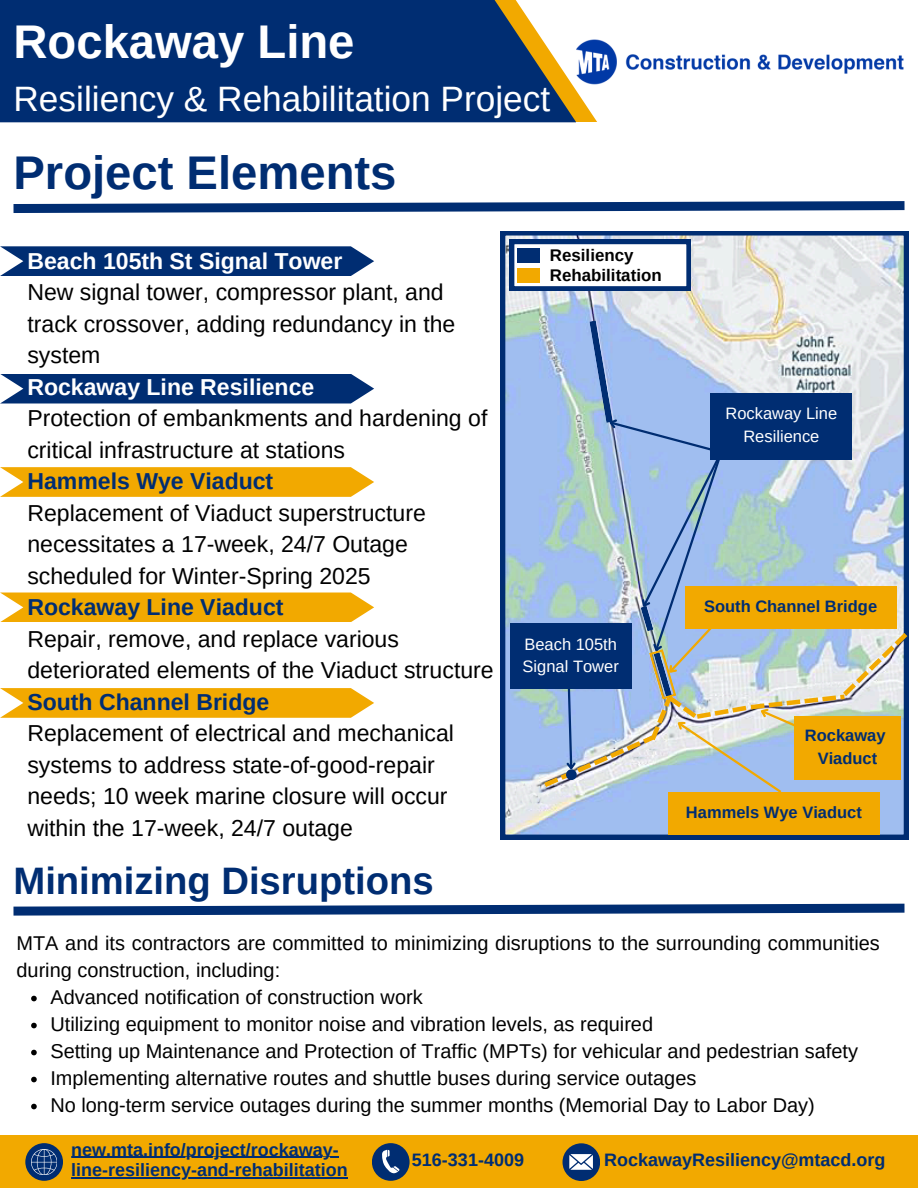
<style>
.page{position:relative;width:918px;height:1188px;background:#fff}
.page>*{position:absolute;margin:0;border:0;box-sizing:border-box;transform-origin:0 0}
.t1{font:700 47.25px "Arimo";color:#002d72}
.t2{font:700 47.25px "Arimo";color:#fff}
.t3{font:700 38.25px "Arimo";color:#002d72}
.t4{font:35.25px "Arimo";color:#fff}
.t5{font:23.1px/31.5px "Arimo";color:#000}
.t6{font:19.95px/27px "Arimo";color:#000}
.t7{font:700 18px "Arimo";color:#002d72}
.t8{font:700 16.95px "Arimo";color:#000}
.t9{font:700 16.5px "Arimo";color:#002d72}
.t10{font:16.5px/22.5px "Arimo";color:#fff;text-align:center}
.s1{font-weight:700;color:#fff}
.s2{font-weight:700;color:#002d72}
</style>
<div class="page">
<div style="left:0;top:0;width:512px;height:122px;background:#002d72"></div>
<svg style="left:512px;top:0;width:85px;height:123px"></svg>
<img style="left:576px;top:38px;width:328px;height:47px">
<svg style="left:13px;top:903px;width:892px;height:13px"></svg>
<svg style="left:0;top:246px;width:374px;height:30px;background:#123c7c"></svg>
<svg style="left:0;top:374px;width:374px;height:30px;background:#133d7c"></svg>
<svg style="left:0;top:467px;width:374px;height:30px;background:#f2af12"></svg>
<svg style="left:0;top:688px;width:374px;height:30px;background:#f2af12"></svg>
<div style="left:0;top:593px;width:374px;height:29px;background:#f2a900"></div>
<svg style="left:13px;top:201px;width:892px;height:12px"></svg>
<svg style="left:501px;top:231px;width:407px;height:608px;background:#a9bcd6"></svg>
<svg style="left:510px;top:240px;width:181px;height:50px"></svg>
<div style="left:517px;top:248px;width:23px;height:14px;background:#002d72"></div>
<div style="left:517px;top:268px;width:23px;height:15px;background:#f2a900"></div>
<div style="left:510px;top:624px;width:122px;height:65px;background:#002d72"></div>
<div style="left:668px;top:792px;width:212px;height:42px;background:#f2a900"></div>
<svg style="left:544px;top:321px;width:363px;height:474px;background:#a8b6bd"></svg>
<svg style="left:31px;top:996px;width:6px;height:5px"></svg>
<svg style="left:31px;top:1023px;width:6px;height:5px"></svg>
<svg style="left:31px;top:1050px;width:6px;height:5px"></svg>
<svg style="left:31px;top:1077px;width:6px;height:5px"></svg>
<svg style="left:31px;top:1104px;width:6px;height:5px"></svg>
<div style="left:0;top:1136px;width:918px;height:52px;background:#f2a900"></div>
<div style="left:372px;top:1143px;width:38px;height:38px;background:#002d72;border-radius:50%"></div>
<hr style="left:71px;top:1157px;width:268px;height:1px;background:#002d72">
<hr style="left:71px;top:1177px;width:277px;height:1px;background:#002d72">
<div style="left:25px;top:1143px;width:38px;height:38px;background:#002d72;border-radius:50%"></div>
<svg style="left:31px;top:1149px;width:26px;height:26px"></svg>
<svg style="left:382px;top:1150px;width:18px;height:23px"></svg>
<div style="left:563px;top:1143px;width:37px;height:38px;background:#002d72;border-radius:50%"></div>
<svg style="left:569px;top:1154px;width:24px;height:16px"></svg>
<p class="t2" style="left:14px;top:15px;width:343px">Rockaway Line</p>
<p class="t4" style="left:14px;top:79px;width:538px">Resiliency &amp; Rehabilitation Project</p>
<p class="t1" style="left:14px;top:146px;width:385px">Project Elements</p>
<p class="t5" style="left:27px;top:245px;width:468px"><span class="s1">Beach 105th St Signal Tower<br></span>New signal tower, compressor plant, and track crossover, adding redundancy in the system<br><span class="s1">Rockaway Line Resilience<br></span>Protection of embankments and hardening of critical infrastructure at stations<br><span class="s2">Hammels Wye Viaduct<br></span>Replacement of Viaduct superstructure necessitates a 17-week, 24/7 Outage scheduled for Winter-Spring 2025<br><span class="s2">Rockaway Line Viaduct<br></span>Repair, remove, and replace various deteriorated elements of the Viaduct structure <span class="s2">South Channel Bridge<br></span>Replacement of electrical and mechanical systems to address state-of-good-repair needs; 10 week marine closure will occur within the 17-week, 24/7 outage</p>
<p class="t3" style="left:13px;top:859px;width:422px">Minimizing Disruptions</p>
<p class="t8" style="left:550px;top:246px;width:85px">Resiliency</p>
<p class="t8" style="left:550px;top:266px;width:113px">Rehabilitation</p>
<h1 class="t10" style="left:726px;top:402px;width:113px">Rockaway Line<br>Resilience</h1>
<h4 class="t10" style="left:524px;top:633px;width:94px">Beach 105th</h4>
<p class="t10" style="left:523px;top:655px;width:98px">Signal Tower</p>
<p class="t9" style="left:704px;top:597px;width:175px">South Channel Bridge</p>
<p class="t9" style="left:805px;top:726px;width:82px">Rockaway</p>
<p class="t9" style="left:818px;top:749px;width:61px">Viaduct</p>
<p class="t9" style="left:686px;top:803px;width:177px">Hammels Wye Viaduct</p>
<h2 class="t6" style="left:17px;top:929px;width:865px">MTA and its contractors are committed to minimizing disruptions to the surrounding communities during construction, including:</h2>
<h6 class="t6" style="left:50px;top:983px;width:374px">Advanced notification of construction work</h6>
<p class="t6" style="left:50px;top:1010px;width:604px">Utilizing equipment to monitor noise and vibration levels, as required</p>
<p class="t6" style="left:50px;top:1037px;width:809px">Setting up Maintenance and Protection of Traffic (MPTs) for vehicular and pedestrian safety</p>
<p class="t6" style="left:50px;top:1064px;width:648px">Implementing alternative routes and shuttle buses during service outages</p>
<p class="t6" style="left:50px;top:1091px;width:766px">No long-term service outages during the summer months (Memorial Day to Labor Day)</p>
<p class="t7" style="left:71px;top:1139px;width:269px">new.mta.info/project/rockaway-</p>
<h5 class="t7" style="left:71px;top:1160px;width:278px">line-resiliency-and-rehabilitation</h5>
<h5 class="t7" style="left:412px;top:1150px;width:114px">516-331-4009</h5>
<h5 class="t7" style="left:604px;top:1150px;width:283px">RockawayResiliency@mtacd.org</h5>
</div>
